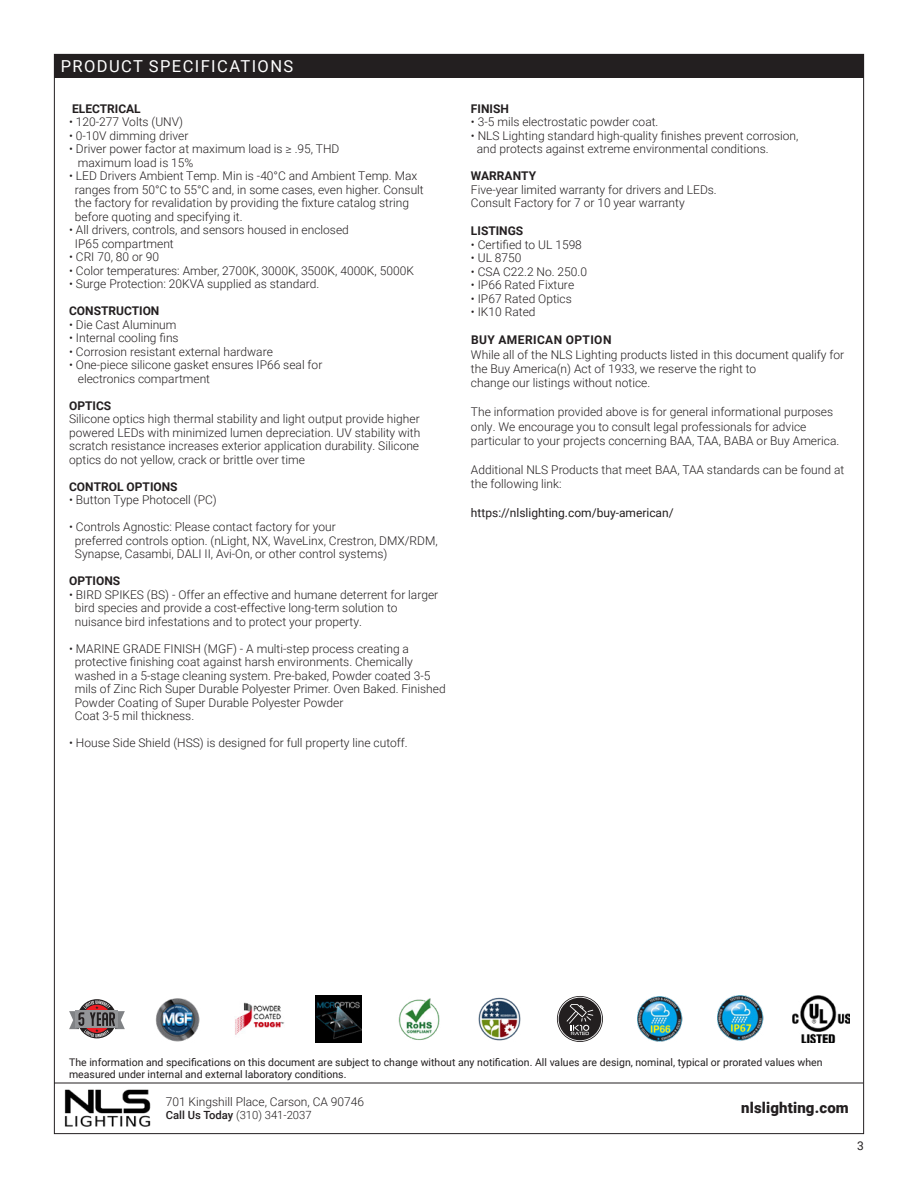
<style>
.page{position:relative;width:918px;height:1188px;background:#fff}
.page>*{position:absolute;margin:0;border:0;box-sizing:border-box;transform-origin:0 0}
.t1{font:16.5px "Roboto";letter-spacing:.085em;color:#fff}
.t2{font:900 15px "Roboto";letter-spacing:.01em;color:#231f20}
.t3{font:300 12px/13.5px "Roboto";color:#231f20}
.t4{font:700 12px "Roboto";color:#231f20}
.t5{font:12px "Roboto";color:#231f20}
.t6{font:700 12px "Roboto";letter-spacing:.035em;color:#231f20}
.t7{font:300 11.25px "Roboto";color:#231f20}
.t8{font:10.5px/12.6px "Roboto";color:#231f20}
.s1{font-weight:500}
</style>
<div class="page">
<img style="left:64px;top:1089px;width:87px;height:38px">
<hr style="left:54px;top:1083px;width:809px;height:1px;background:#231f20">
<div style="left:54px;top:54px;width:810px;height:24px;background:#231f20"></div>
<img style="left:315px;top:996px;width:47px;height:46px">
<img style="left:793px;top:996px;width:57px;height:46px">
<img style="left:478px;top:997px;width:43px;height:44px">
<img style="left:718px;top:996px;width:46px;height:45px">
<img style="left:638px;top:997px;width:45px;height:45px">
<svg style="left:557px;top:996px;width:46px;height:46px"></svg>
<svg style="left:558px;top:997px;width:44px;height:44px"></svg>
<div style="left:559px;top:998px;width:42px;height:42px;background:#231f20;border-radius:50%"></div>
<svg style="left:567px;top:1004px;width:26px;height:31px"></svg>
<img style="left:235px;top:1002px;width:49px;height:33px">
<img style="left:155px;top:998px;width:45px;height:44px">
<img style="left:398px;top:998px;width:42px;height:42px">
<svg style="left:77px;top:999px;width:40px;height:39px"></svg>
<svg style="left:69px;top:1000px;width:56px;height:37px"></svg>
<h1 class="t1" style="left:61px;top:55px;width:234px">PRODUCT SPECIFICATIONS</h1>
<p class="t4" style="left:72px;top:100px;width:70px">ELECTRICAL</p>
<p class="t3" style="left:69px;top:115px;width:116px">• 120-277 Volts (UNV)</p>
<p class="t3" style="left:69px;top:128px;width:121px">• 0-10V dimming driver</p>
<p class="t3" style="left:78px;top:142px;width:263px;text-indent:-9px">• Driver power factor at maximum load is ≥ .95, THD maximum load is 15%</p>
<p class="t3" style="left:75px;top:169px;width:350px;text-indent:-6px">• LED Drivers Ambient Temp. Min is -40°C and Ambient Temp. Max ranges from 50°C to 55°C and, in some cases, even higher. Consult the factory for revalidation by providing the fixture catalog string before quoting and specifying it.</p>
<p class="t3" style="left:75px;top:223px;width:275px;text-indent:-6px">• All drivers, controls, and sensors housed in enclosed<br>IP65 compartment</p>
<p class="t3" style="left:69px;top:250px;width:91px">• CRI 70, 80 or 90</p>
<p class="t3" style="left:69px;top:263px;width:346px">• Color temperatures: Amber, 2700K, 3000K, 3500K, 4000K, 5000K</p>
<p class="t3" style="left:69px;top:277px;width:252px">• Surge Protection: 20KVA supplied as standard.</p>
<p class="t4" style="left:69px;top:303px;width:92px">CONSTRUCTION</p>
<p class="t3" style="left:69px;top:317px;width:109px">• Die Cast Aluminum</p>
<p class="t3" style="left:69px;top:331px;width:111px">• Internal cooling fins</p>
<p class="t3" style="left:69px;top:344px;width:205px">• Corrosion resistant external hardware</p>
<p class="t3" style="left:78px;top:358px;width:246px;text-indent:-9px">• One-piece silicone gasket ensures IP66 seal for electronics compartment</p>
<p class="t4" style="left:69px;top:397px;width:44px">OPTICS</p>
<p class="t3" style="left:69px;top:412px;width:353px;text-align:justify">Silicone optics high thermal stability and light output provide higher powered LEDs with minimized lumen depreciation. UV stability with scratch resistance increases exterior application durability. Silicone optics do not yellow, crack or brittle over time</p>
<p class="t4" style="left:69px;top:478px;width:110px">CONTROL OPTIONS</p>
<p class="t3" style="left:69px;top:493px;width:149px">• Button Type Photocell (PC)</p>
<p class="t3" style="left:75px;top:520px;width:364px;text-indent:-6px">• Controls Agnostic: Please contact factory for your<br>preferred controls option. (nLight, NX, WaveLinx, Crestron, DMX/RDM,<br>Synapse, Casambi, DALI II, Avi-On, or other control systems)</p>
<p class="t4" style="left:69px;top:573px;width:53px">OPTIONS</p>
<p class="t3" style="left:75px;top:587px;width:365px;text-indent:-6px">• BIRD SPIKES (BS) - Offer an effective and humane deterrent for larger bird species and provide a cost-effective long-term solution to nuisance bird infestations and to protect your property.</p>
<p class="t3" style="left:75px;top:641px;width:372px;text-indent:-6px">• MARINE GRADE FINISH (MGF) - A multi-step process creating a protective finishing coat against harsh environments. Chemically washed in a 5-stage cleaning system. Pre-baked, Powder coated 3-5 mils of Zinc Rich Super Durable Polyester Primer. Oven Baked. Finished Powder Coating of Super Durable Polyester Powder<br>Coat 3-5 mil thickness.</p>
<p class="t3" style="left:69px;top:736px;width:340px">• House Side Shield (HSS) is designed for full property line cutoff.</p>
<p class="t4" style="left:471px;top:100px;width:39px">FINISH</p>
<p class="t3" style="left:471px;top:115px;width:189px">• 3-5 mils electrostatic powder coat.</p>
<p class="t3" style="left:477px;top:128px;width:323px;text-indent:-6px">• NLS Lighting standard high-quality finishes prevent corrosion, and protects against extreme environmental conditions.</p>
<p class="t4" style="left:471px;top:168px;width:67px">WARRANTY</p>
<p class="t3" style="left:471px;top:182px;width:247px">Five-year limited warranty for drivers and LEDs.<br>Consult Factory for 7 or 10 year warranty</p>
<p class="t4" style="left:471px;top:223px;width:54px">LISTINGS</p>
<p class="t3" style="left:471px;top:237px;width:112px">• Certified to UL 1598</p>
<p class="t3" style="left:471px;top:251px;width:52px">• UL 8750</p>
<p class="t3" style="left:471px;top:264px;width:118px">• CSA C22.2 No. 250.0</p>
<p class="t3" style="left:471px;top:278px;width:105px">• IP66 Rated Fixture</p>
<p class="t3" style="left:471px;top:291px;width:102px">• IP67 Rated Optics</p>
<p class="t3" style="left:471px;top:305px;width:66px">• IK10 Rated</p>
<p class="t6" style="left:471px;top:331px;width:142px">BUY AMERICAN OPTION</p>
<p class="t3" style="left:471px;top:347px;width:375px;line-height:14.4px">While all of the NLS Lighting products listed in this document qualify for the Buy America(n) Act of 1933, we reserve the right to<br>change our listings without notice.</p>
<p class="t3" style="left:471px;top:404px;width:370px;line-height:14.4px">The information provided above is for general informational purposes only. We encourage you to consult legal professionals for advice particular to your projects concerning BAA, TAA, BABA or Buy America.</p>
<p class="t3" style="left:471px;top:462px;width:375px;line-height:14.4px">Additional NLS Products that meet BAA, TAA standards can be found at the following link:</p>
<p class="t5" style="left:471px;top:504px;width:204px">https://nlslighting.com/buy-american/</p>
<p class="t8" style="left:69px;top:1055px;width:755px">The information and specifications on this document are subject to change without any notification. All values are design, nominal, typical or prorated values when measured under internal and external laboratory conditions.</p>
<p class="t3" style="left:166px;top:1094px;width:200px">701 Kingshill Place, Carson, CA 90746</p>
<p class="t7" style="left:166px;top:1107px;width:147px"><span class="s1">Call Us Today</span> (310) 341-2037</p>
<p class="t2" style="left:741px;top:1097px;width:109px">nlslighting.com</p>
<p class="t5" style="left:857px;top:1138px;width:8px">3</p>
</div>
